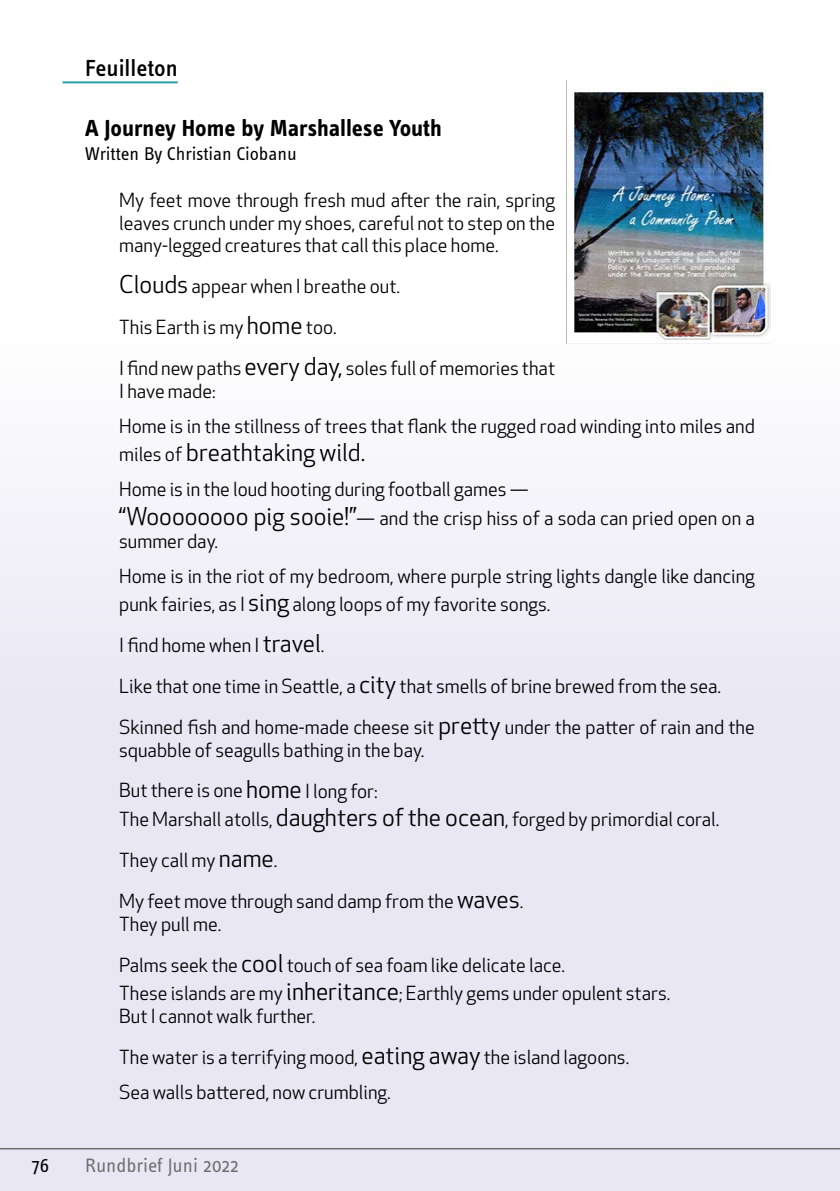
<style>
.page{position:relative;width:840px;height:1191px;background:#fff}
.page>*{position:absolute;margin:0;border:0;box-sizing:border-box;transform-origin:0 0}
.t1{font:700 24px "Info OT Text";color:#000}
.t2{font:24px "Apex New";color:#000}
.t3{font:500 24px "Info OT Text";color:#000}
.t4{font:20px "Info OT Text";color:#706f6f}
.t5{font:20px "Info OT Text";color:#000}
.t6{font:19px/40.8px "Apex New";color:#000}
.t7{font:19px "Info OT Text";letter-spacing:-.005em;color:#000}
.s1{font-size:24px}
.s2{font-size:19px}
</style>
<div class="page">
<div style="left:0;top:333px;width:839px;height:858px;background:linear-gradient(to bottom,#f8f7fb,#e3e1f1)"></div>
<hr style="left:0;top:1148px;width:839px;height:1px;background:#706f6f">
<hr style="left:62px;top:81px;width:116px;height:2px;background:#2aa1a9">
<img style="left:566px;top:80px;width:203px;height:264px">
<p class="t3" style="left:85px;top:53px;width:94px">Feuilleton</p>
<p class="t1" style="left:85px;top:113px;width:358px">A Journey Home by Marshallese Youth</p>
<p class="t7" style="left:85px;top:142px;width:213px">Written By Christian Ciobanu</p>
<p class="t6" style="left:119px;top:189px;width:437px;line-height:22.8px;text-align:justify">My feet move through fresh mud after the rain, spring leaves crunch under my shoes, careful not to step on the many-legged creatures that call this place home.</p>
<p class="t6" style="left:119px;top:266px;width:437px"><span class="s1">Clouds</span> appear when I breathe out.<br>This Earth is my <span class="s1">home</span> too.<br>I find new paths <span class="s1">every day,</span> soles full of memories that</p>
<p class="t6" style="left:119px;top:373px;width:637px;line-height:34.8px">I have made:<br>Home is in the stillness of trees that flank the rugged road winding into miles and</p>
<p class="t2" style="left:119px;top:437px;width:247px"><span class="s2">miles of</span> breathtaking wild.</p>
<p class="t6" style="left:119px;top:475px;width:636px;line-height:28.8px">Home is in the loud hooting during football games —<br><span class="s1">“Woooooooo pig sooie!”</span>— and the crisp hiss of a soda can pried open on a</p>
<p class="t6" style="left:119px;top:523px;width:636px;line-height:34.8px">summer day.<br>Home is in the riot of my bedroom, where purple string lights dangle like dancing</p>
<p class="t6" style="left:119px;top:584px;width:636px">punk fairies, as I <span class="s1">sing</span> along loops of my favorite songs.<br>I find home when I <span class="s1">travel</span>.<br>Like that one time in Seattle, a <span class="s1">city</span> that smells of brine brewed from the sea.<br>Skinned fish and home-made cheese sit <span class="s1">pretty</span> under the patter of rain and the</p>
<p class="t6" style="left:119px;top:729px;width:306px">squabble of seagulls bathing in the bay.<br>But there is one <span class="s1">home</span> I long for:</p>
<p class="t6" style="left:119px;top:799px;width:601px">The Marshall atolls, <span class="s1">daughters of the ocean</span>, forged by primordial coral.<br>They call my <span class="s1">name</span>.<br>My feet move through sand damp from the <span class="s1">waves</span>.</p>
<p class="t6" style="left:119px;top:903px;width:447px">They pull me.<br>Palms seek the <span class="s1">cool</span> touch of sea foam like delicate lace.</p>
<p class="t6" style="left:119px;top:982px;width:552px;line-height:22.8px">These islands are my <span class="s1">inheritance</span>; Earthly gems under opulent stars.<br>But I cannot walk further.</p>
<p class="t6" style="left:119px;top:1039px;width:511px;line-height:34.8px">The water is a terrifying mood, <span class="s1">eating away</span> the island lagoons.<br>Sea walls battered, now crumbling.</p>
<p class="t5" style="left:32px;top:1153px;width:19px">76</p>
<p class="t4" style="left:85px;top:1153px;width:155px">Rundbrief Juni 2022</p>
</div>
